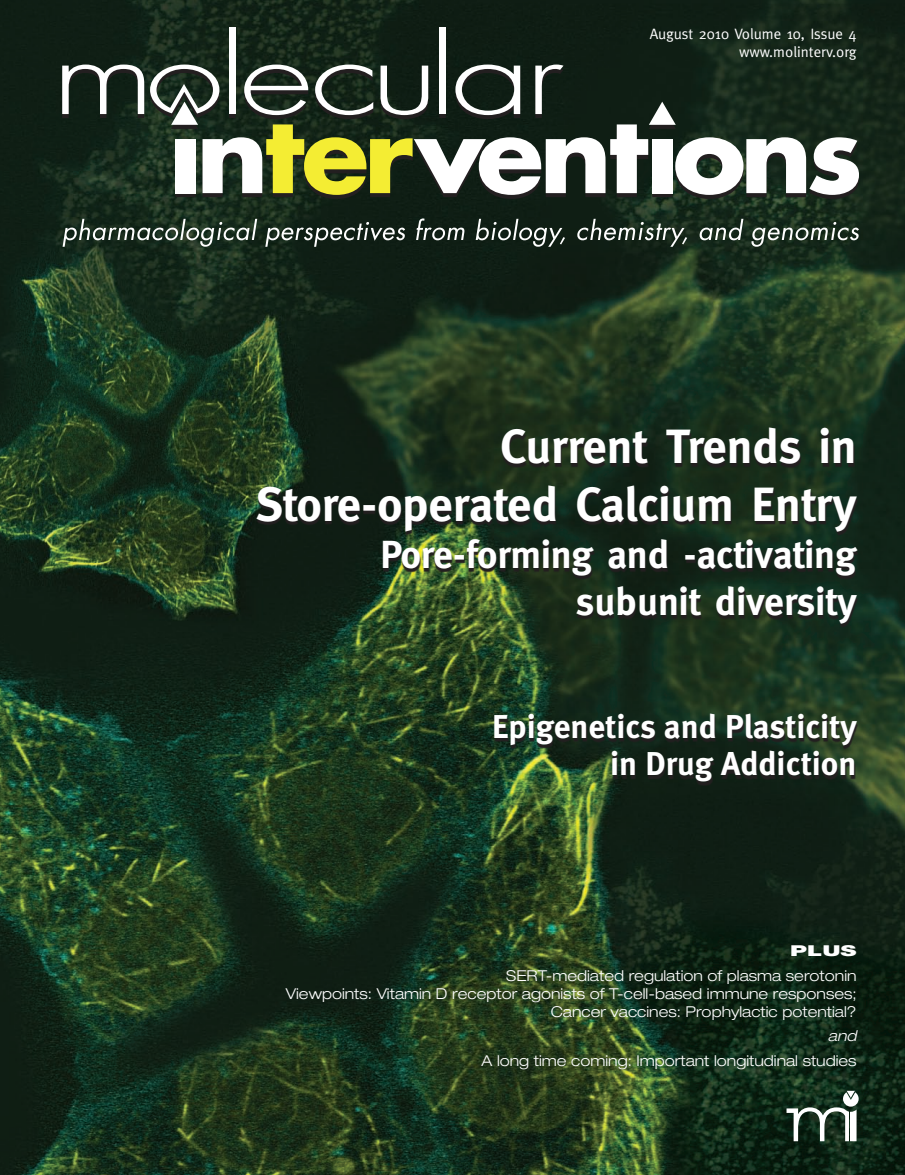
<style>
.page{position:relative;width:905px;height:1175px;background:#fff}
.page>*{position:absolute;margin:0;border:0;box-sizing:border-box;transform-origin:0 0}
.t1{font:700 48px/57.6px "Meta";color:#fff;text-align:right}
.t2{font:700 39px/46.8px "Meta";color:#fff;text-align:right}
.t3{font:700 33px/37.5px "Meta";color:#fff;text-align:right}
.t4{font:300 expanded 15px/18px "Helvetica Neue";color:#fff;text-align:right}
.t5{font:15px/18px "Meta";color:#fff;text-align:right}
.t6{font:900 15px "Helvetica Neue";color:#fff;scale:1.6 1}
.t7{font:italic 300 expanded 15px "Helvetica Neue";color:#fff}
</style>
<div class="page">
<img style="left:0;top:0;width:904px;height:1174px">
<svg style="left:62px;top:32px;width:797px;height:167px;background:#142419"></svg>
<svg style="left:63px;top:219px;width:194px;height:28px;background:#415145"></svg>
<svg style="left:265px;top:222px;width:140px;height:25px;background:#3f4c44"></svg>
<svg style="left:416px;top:218px;width:48px;height:22px"></svg>
<svg style="left:475px;top:219px;width:90px;height:28px;background:#3c4841"></svg>
<svg style="left:577px;top:219px;width:110px;height:28px;background:#3b493f"></svg>
<svg style="left:699px;top:219px;width:44px;height:21px"></svg>
<svg style="left:751px;top:222px;width:107px;height:25px;background:#445448"></svg>
<svg style="left:62px;top:65px;width:82px;height:49px"></svg>
<div style="left:229px;top:28px;width:6px;height:86px;background:#fff"></div>
<div style="left:439px;top:28px;width:7px;height:86px;background:#fff"></div>
<svg style="left:150px;top:65px;width:709px;height:130px"></svg>
<svg style="left:786px;top:1090px;width:72px;height:51px"></svg>
<svg style="left:494px;top:715px;width:363px;height:70px;background:#1f311f"></svg>
<svg style="left:256px;top:431px;width:602px;height:197px;background:#1c2d1c"></svg>
<p class="t5" style="left:649px;top:25px;width:208px">August 2010 Volume 10, Issue 4 www.molinterv.org</p>
<h1 class="t1" style="left:256px;top:418px;width:602px">Current Trends in<br>Store-operated Calcium Entry</h1>
<h2 class="t2" style="left:380px;top:531px;width:477px">Pore-forming and -activating subunit diversity</h2>
<h3 class="t3" style="left:492px;top:707px;width:366px">Epigenetics and Plasticity in Drug Addiction</h3>
<p class="t6" style="left:790px;top:941px;width:43px">PLUS</p>
<p class="t4" style="left:286px;top:966px;width:572px">SERT-mediated regulation of plasma serotonin<br>Viewpoints: Vitamin D receptor agonists of T-cell-based immune responses;<br>Cancer vaccines: Prophylactic potential?</p>
<p class="t7" style="left:827px;top:1027px;width:30px">and</p>
<p class="t4" style="left:481px;top:1051px;width:376px">A long time coming: Important longitudinal studies</p>
</div>
